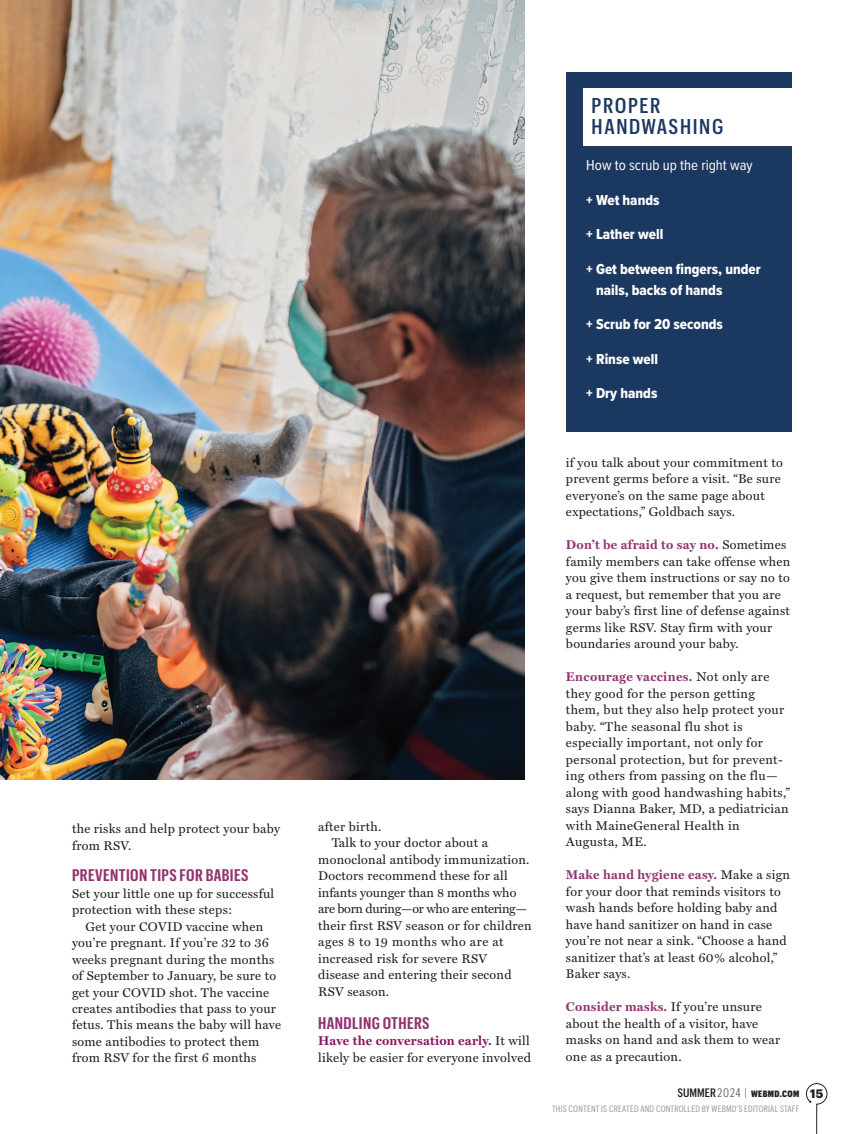
<style>
.page{position:relative;width:864px;height:1134px;background:#fff}
.page>*{position:absolute;margin:0;border:0;box-sizing:border-box;transform-origin:0 0}
.t1{font:500 21px/21px "Graphik Cond";letter-spacing:.075em;color:#1b3861}
.t2{font:600 16.5px "Graphik X Cond";letter-spacing:.02em;color:#923371;scale:1.05 1}
.t3{font:15px/21px "Proxima Nova Cond Extrabld";color:#fff}
.t4{font:15px "Proxima Nova Cond";color:#fff}
.t5{font:12.75px/16.5px "Miller Text Roman";letter-spacing:.02em;color:#231f20}
.t6{font:700 12.75px "Miller Text";letter-spacing:.02em;color:#923371}
.t7{font:12.75px "Miller Text Roman";letter-spacing:-.025em;color:#231f20}
.t8{font:700 12.75px "Miller Text";letter-spacing:.02em;color:#891765}
.t9{font:12.75px "Miller Text Roman";color:#231f20}
.t10{font:12.75px "Miller Text Roman";letter-spacing:.04em;color:#231f20}
.t11{font:9px/14.9px "Graphik Cond";letter-spacing:.02em;color:#939598}
.s1{font-family:"Miller Text Roman";font-weight:400;color:#231f20}
.s2{font-weight:500;font-size:12px;color:#231f20}
.s3{font-weight:300;font-size:12px;color:#231f20}
.s4{font-weight:900;color:#231f20}
.s5{font-family:"Graphik";font-weight:700;font-size:12px;color:#231f20}
</style>
<div class="page">
<img style="left:0;top:0;width:525px;height:780px">
<svg style="left:806px;top:1083px;width:22px;height:51px"></svg>
<div style="left:566px;top:72px;width:225px;height:360px;background:#1b3861"></div>
<div style="left:583px;top:88px;width:216px;height:58px;background:#fff"></div>
<p class="t5" style="left:72px;top:820px;width:210px">the risks and help protect your baby from RSV.</p>
<p class="t2" style="left:72px;top:864px;width:169px">PREVENTION TIPS FOR BABIES</p>
<p class="t5" style="left:72px;top:885px;width:204px">Set your little one up for successful protection with these steps:</p>
<p class="t5" style="left:72px;top:918px;width:211px;text-indent:14px">Get your COVID vaccine when you’re pregnant. If you’re 32 to 36 weeks pregnant during the months of September to January, be sure to get your COVID shot. The vaccine creates antibodies that pass to your fetus. This means the baby will have some antibodies to protect them from RSV for the first 6 months</p>
<h1 class="t1" style="left:592px;top:94px;width:133px">PROPER<br>HANDWASHING</h1>
<p class="t4" style="left:586px;top:154px;width:168px">How to scrub up the right way</p>
<p class="t3" style="left:586px;top:189px;width:75px">+ Wet hands</p>
<p class="t3" style="left:586px;top:223px;width:79px">+ Lather well</p>
<p class="t3" style="left:596px;top:258px;width:166px;text-indent:-10px">+ Get between fingers, under nails, backs of hands</p>
<p class="t3" style="left:586px;top:313px;width:138px">+ Scrub for 20 seconds</p>
<p class="t3" style="left:586px;top:348px;width:73px">+ Rinse well</p>
<p class="t3" style="left:586px;top:382px;width:73px">+ Dry hands</p>
<p class="t5" style="left:318px;top:818px;width:65px">after birth.</p>
<p class="t5" style="left:332px;top:834px;width:158px">Talk to your doctor about a</p>
<p class="t5" style="left:318px;top:851px;width:213px">monoclonal antibody immunization.</p>
<p class="t5" style="left:318px;top:867px;width:191px">Doctors recommend these for all</p>
<p class="t9" style="left:318px;top:885px;width:200px">infants younger than 8 months who</p>
<p class="t7" style="left:318px;top:901px;width:211px">are born during—or who are entering—</p>
<p class="t5" style="left:318px;top:917px;width:215px">their first RSV season or for children</p>
<p class="t10" style="left:318px;top:934px;width:187px">ages 8 to 19 months who are at</p>
<p class="t5" style="left:318px;top:950px;width:170px">increased risk for severe RSV</p>
<p class="t5" style="left:318px;top:966px;width:195px">disease and entering their second</p>
<p class="t5" style="left:318px;top:983px;width:72px">RSV season.</p>
<p class="t2" style="left:318px;top:1011px;width:108px">HANDLING OTHERS</p>
<p class="t8" style="left:318px;top:1033px;width:213px">Have the conversation early. <span class="s1">It will</span></p>
<p class="t5" style="left:318px;top:1049px;width:214px">likely be easier for everyone involved</p>
<p class="t5" style="left:566px;top:454px;width:218px">if you talk about your commitment to prevent germs before a visit. “Be sure everyone’s on the same page about expectations,” Goldbach says.</p>
<p class="t6" style="left:566px;top:537px;width:222px">Don’t be afraid to say no. <span class="s1">Sometimes</span></p>
<p class="t5" style="left:566px;top:553px;width:226px">family members can take offense when you give them instructions or say no to a request, but remember that you are your baby’s first line of defense against germs like RSV. Stay firm with your boundaries around your baby.</p>
<p class="t6" style="left:566px;top:669px;width:205px">Encourage vaccines. <span class="s1">Not only are</span></p>
<p class="t5" style="left:566px;top:685px;width:225px">they good for the person getting them, but they also help protect your baby. “The seasonal flu shot is especially important, not only for personal protection, but for prevent&shy;ing others from passing on the flu— along with good handwashing habits,” says Dianna Baker, MD, a pediatrician with MaineGeneral Health in<br>Augusta, ME.</p>
<p class="t6" style="left:566px;top:867px;width:226px">Make hand hygiene easy. <span class="s1">Make a sign</span></p>
<p class="t5" style="left:566px;top:883px;width:222px">for your door that reminds visitors to wash hands before holding baby and have hand sanitizer on hand in case you’re not near a sink. “Choose a hand sanitizer that’s at least 60% alcohol,”<br>Baker says.</p>
<p class="t6" style="left:566px;top:999px;width:197px">Consider masks. <span class="s1">If you’re unsure</span></p>
<p class="t5" style="left:566px;top:1015px;width:216px">about the health of a visitor, have masks on hand and ask them to wear one as a precaution.</p>
<p class="t11" style="left:552px;top:1085px;width:273px;text-indent:125px"><span class="s2">SUMMER</span> <span class="s3">2024 |</span> <span class="s4">WEBMD.COM</span> <span class="s5">15<br></span>THIS CONTENT IS CREATED AND CONTROLLED BY WEBMD’S EDITORIAL STAFF</p>
</div>
